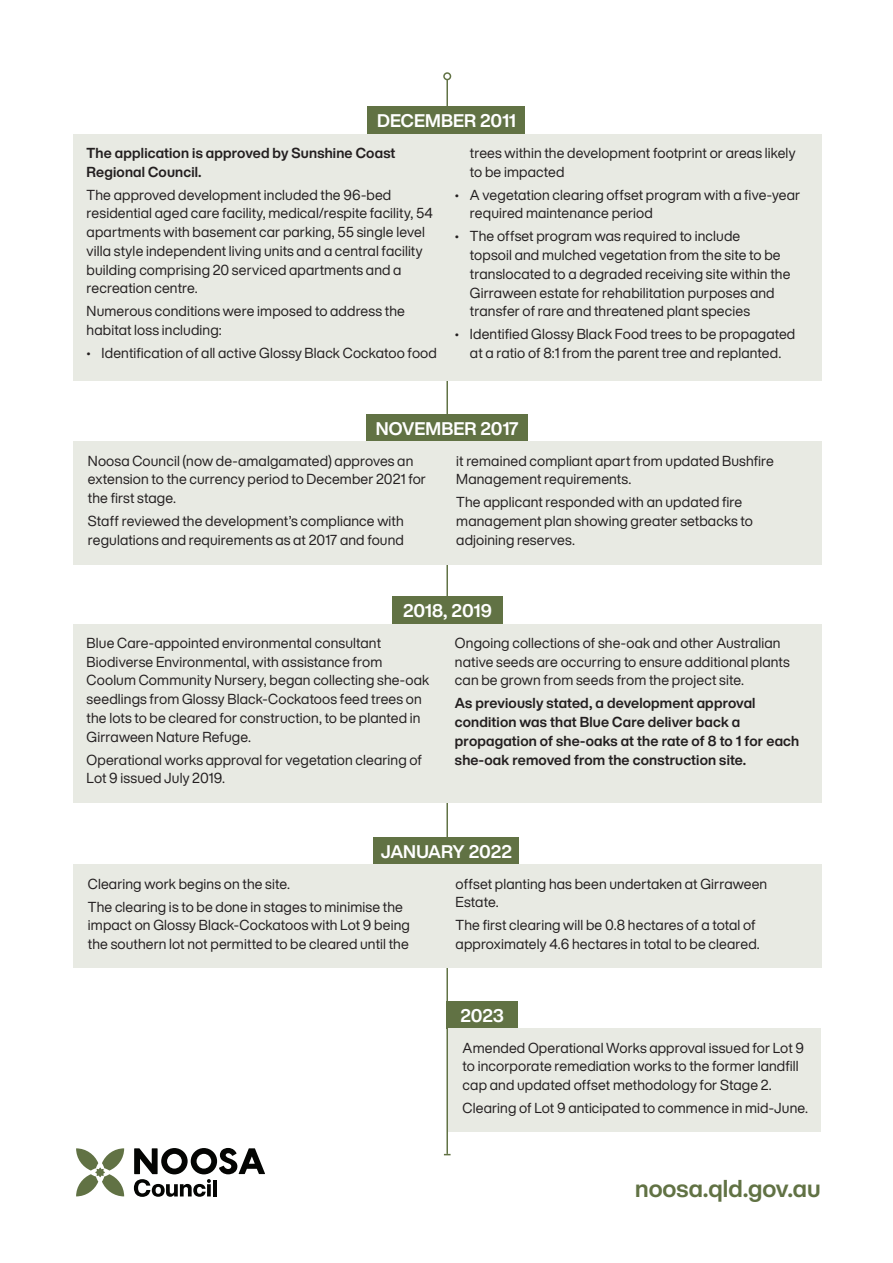
<style>
.page{position:relative;width:893px;height:1263px;background:#fff}
.page>*{position:absolute;margin:0;border:0;box-sizing:border-box;transform-origin:0 0}
.t1{font:700 24px "Helvetica Now Display";color:#617244}
.t2{font:700 18px "Helvetica Now Display";letter-spacing:-.005em;color:#fff}
.t3{font:14.25px/18.8px "Helvetica Now Display";letter-spacing:.01em;color:#231f20}
.t4{font:700 14.25px/18.8px "Helvetica Now Display";letter-spacing:.01em;color:#231f20}
</style>
<div class="page">
<div style="left:446px;top:1001px;width:72px;height:28px;background:#617244"></div>
<div style="left:448px;top:1029px;width:373px;height:103px;background:#e8eae3"></div>
<hr style="left:446px;top:80px;width:2px;height:1074px;background:#617244">
<div style="left:443px;top:72px;width:8px;height:8px;border:2px solid #617244;border-radius:50%"></div>
<svg style="left:134px;top:1148px;width:131px;height:49px"></svg>
<hr style="left:213px;top:1179px;width:4px;height:17px;background:#040503">
<svg style="left:76px;top:1148px;width:48px;height:48px"></svg>
<div style="left:374px;top:837px;width:145px;height:28px;background:#617244"></div>
<div style="left:73px;top:865px;width:748px;height:103px;background:#e8eae3"></div>
<div style="left:368px;top:106px;width:157px;height:28px;background:#617244"></div>
<div style="left:73px;top:134px;width:748px;height:247px;background:#e8eae3"></div>
<div style="left:366px;top:414px;width:161px;height:28px;background:#617244"></div>
<div style="left:73px;top:442px;width:748px;height:123px;background:#e8eae3"></div>
<div style="left:392px;top:596px;width:110px;height:28px;background:#617244"></div>
<div style="left:73px;top:624px;width:748px;height:178px;background:#e8eae3"></div>
<p class="t2" style="left:377px;top:108px;width:140px">DECEMBER 2011</p>
<p class="t4" style="left:87px;top:143px;width:310px">The application is approved by Sunshine Coast<br>Regional Council.</p>
<p class="t3" style="left:87px;top:185px;width:348px">The approved development included the 96-bed residential aged care facility, medical/respite facility, 54 apartments with basement car parking, 55 single level villa style independent living units and a central facility building comprising 20 serviced apartments and a recreation centre.</p>
<p class="t3" style="left:87px;top:302px;width:320px">Numerous conditions were imposed to address the habitat loss including:</p>
<p class="t3" style="left:87px;top:344px;width:352px">• Identification of all active Glossy Black Cockatoo food</p>
<p class="t3" style="left:470px;top:143px;width:327px">trees within the development footprint or areas likely to be impacted</p>
<p class="t3" style="left:470px;top:185px;width:332px;text-indent:-15px">• A vegetation clearing offset program with a five-year required maintenance period</p>
<p class="t3" style="left:470px;top:227px;width:322px;text-indent:-15px">• The offset program was required to include<br>topsoil and mulched vegetation from the site to be translocated to a degraded receiving site within the Girraween estate for rehabilitation purposes and transfer of rare and threatened plant species</p>
<p class="t3" style="left:455px;top:325px;width:342px;text-align:center">• Identified Glossy Black Food trees to be propagated at a ratio of 8:1 from the parent tree and replanted.</p>
<p class="t2" style="left:376px;top:416px;width:144px">NOVEMBER 2017</p>
<p class="t3" style="left:88px;top:451px;width:340px">Noosa Council (now de-amalgamated) approves an extension to the currency period to December 2021 for the first stage.</p>
<p class="t3" style="left:88px;top:511px;width:318px">Staff reviewed the development’s compliance with regulations and requirements as at 2017 and found</p>
<p class="t3" style="left:456px;top:451px;width:319px">it remained compliant apart from updated Bushfire<br>Management requirements.</p>
<p class="t3" style="left:456px;top:493px;width:298px">The applicant responded with an updated fire management plan showing greater setbacks to adjoining reserves.</p>
<p class="t2" style="left:403px;top:598px;width:90px">2018, 2019</p>
<p class="t3" style="left:87px;top:633px;width:344px">Blue Care-appointed environmental consultant Biodiverse Environmental, with assistance from Coolum Community Nursery, began collecting she-oak seedlings from Glossy Black-Cockatoos feed trees on the lots to be cleared for construction, to be planted in Girraween Nature Refuge.</p>
<p class="t3" style="left:87px;top:750px;width:337px">Operational works approval for vegetation clearing of<br>Lot 9 issued July 2019.</p>
<p class="t3" style="left:455px;top:633px;width:336px">Ongoing collections of she-oak and other Australian native seeds are occurring to ensure additional plants can be grown from seeds from the project site.</p>
<p class="t4" style="left:455px;top:694px;width:346px">As previously stated, a development approval condition was that Blue Care deliver back a propagation of she-oaks at the rate of 8 to 1 for each she-oak removed from the construction site.</p>
<p class="t2" style="left:381px;top:839px;width:133px">JANUARY 2022</p>
<p class="t3" style="left:88px;top:872px;width:316px;line-height:23px">Clearing work begins on the site.<br>The clearing is to be done in stages to minimise the</p>
<p class="t3" style="left:88px;top:916px;width:323px">impact on Glossy Black-Cockatoos with Lot 9 being the southern lot not permitted to be cleared until the</p>
<p class="t3" style="left:456px;top:874px;width:313px">offset planting has been undertaken at Girraween<br>Estate.</p>
<p class="t3" style="left:456px;top:916px;width:306px">The first clearing will be 0.8 hectares of a total of approximately 4.6 hectares in total to be cleared.</p>
<p class="t2" style="left:460px;top:1003px;width:45px">2023</p>
<p class="t3" style="left:463px;top:1038px;width:343px">Amended Operational Works approval issued for Lot 9 to incorporate remediation works to the former landfill cap and updated offset methodology for Stage 2.</p>
<p class="t3" style="left:463px;top:1099px;width:347px">Clearing of Lot 9 anticipated to commence in mid-June.</p>
<h1 class="t1" style="left:635px;top:1172px;width:187px">noosa.qld.gov.au</h1>
</div>
